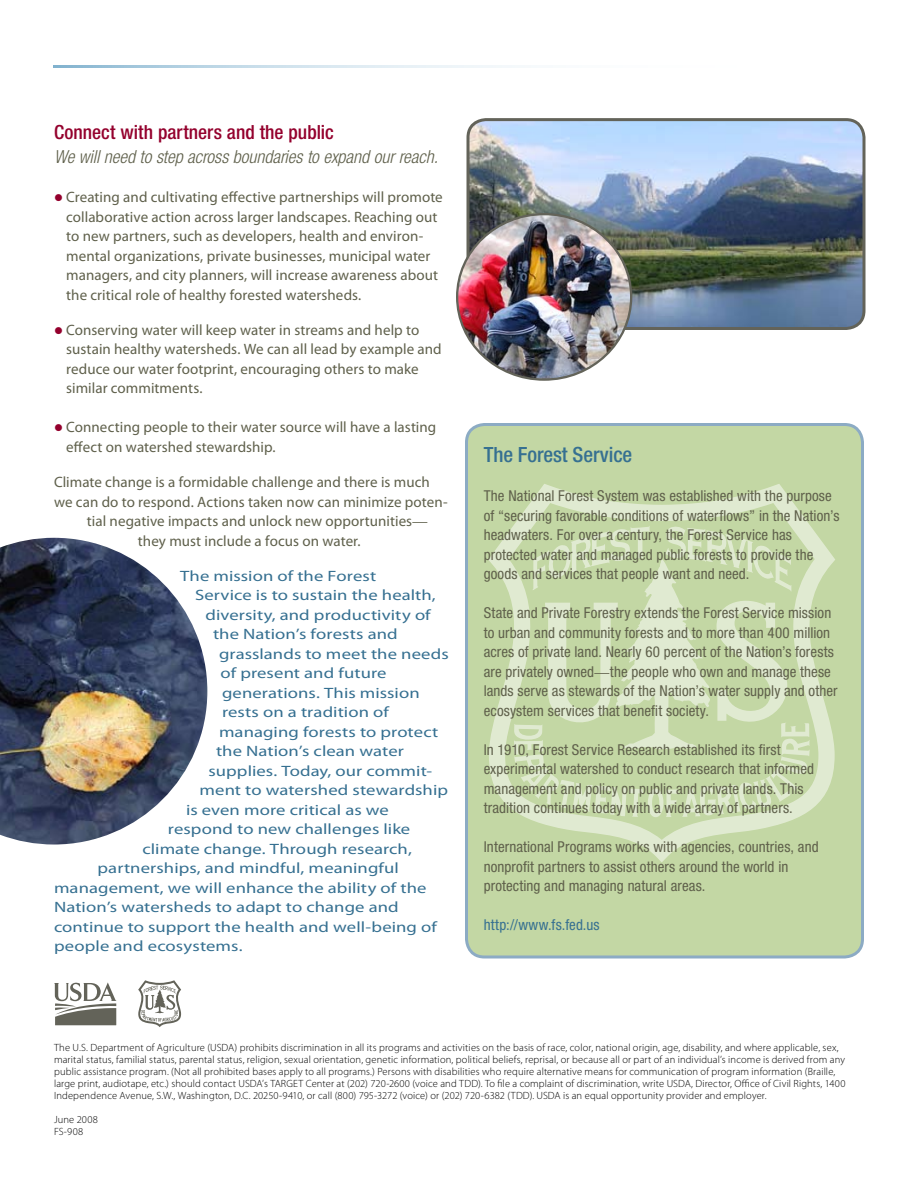
<style>
.page{position:relative;width:918px;height:1188px;background:#fff}
.page>*{position:absolute;margin:0;border:0;box-sizing:border-box;transform-origin:0 0}
.t1{font:500 condensed 21px "Helvetica Neue LT Std";letter-spacing:-.005em;color:#367091}
.t2{font:500 condensed 19.5px "Helvetica Neue LT Std";color:#94002d}
.t3{font:italic 300 condensed 18px "Helvetica Neue LT Std";color:#5f604b}
.t4{font:condensed 15px/19.5px "Helvetica Neue LT Std";letter-spacing:.005em;color:#5f604b}
.t5{font:15px/19.5px "Myriad Pro";letter-spacing:.005em;color:#5f604b}
.t6{font:15px "Myriad Pro";letter-spacing:.005em;color:#367091;scale:1.24 1}
.t7{font:condensed 15px "Helvetica Neue LT Std";letter-spacing:.01em;color:#367091}
.t8{font:300 10.5px/12px "Myriad Pro";letter-spacing:.015em;color:#000}
.s1{color:#94002d}
.s2{font-family:"Clearface"}
.s3{font-family:"Clearface";font-stretch:normal}
</style>
<div class="page">
<svg style="left:54px;top:66px;width:461px;height:1px"></svg>
<img style="left:0;top:538px;width:207px;height:307px">
<div style="left:466px;top:424px;width:396px;height:533px;background:#c3d7a4;border-radius:18px"></div>
<div style="left:465px;top:423px;width:399px;height:535px;border:3px solid #8cabc4;border-radius:18px"></div>
<svg style="left:488px;top:484px;width:347px;height:378px"></svg>
<svg style="left:514px;top:526px;width:296px;height:291px"></svg>
<img style="left:470px;top:122px;width:392px;height:204px">
<div style="left:466px;top:118px;width:400px;height:212px;border:3px solid #636359;border-radius:18px"></div>
<svg style="left:138px;top:980px;width:43px;height:47px"></svg>
<svg style="left:54px;top:982px;width:63px;height:43px"></svg>
<img style="left:457px;top:214px;width:174px;height:166px">
<h2 class="t2" style="left:54px;top:121px;width:281px">Connect with partners and the public</h2>
<p class="t3" style="left:54px;top:146px;width:386px">We will need to step across boundaries to expand our reach.</p>
<p class="t5" style="left:66px;top:187px;width:378px;text-indent:-12px"><span class="s1">●</span> Creating and cultivating effective partnerships will promote collaborative action across larger landscapes. Reaching out to new partners, such as developers, health and environ&shy;mental organizations, private businesses, municipal water managers, and city planners, will increase awareness about the critical role of healthy forested watersheds.</p>
<p class="t5" style="left:66px;top:320px;width:377px;text-indent:-12px"><span class="s1">●</span> Conserving water will keep water in streams and help to sustain healthy watersheds. We can all lead by example and reduce our water footprint, encouraging others to make similar commitments.</p>
<p class="t5" style="left:66px;top:417px;width:372px;text-indent:-12px"><span class="s1">●</span> Connecting people to their water source will have a lasting effect on watershed stewardship.</p>
<p class="t5" style="left:54px;top:472px;width:377px">Climate change is a formidable challenge and there is much</p>
<p class="t5" style="left:54px;top:492px;width:395px">we can do to respond. Actions taken now can minimize poten-</p>
<p class="t5" style="left:87px;top:511px;width:342px">tial negative impacts and unlock new opportunities<span class="s2">—</span></p>
<p class="t5" style="left:138px;top:531px;width:224px">they must include a focus on water.</p>
<p class="t6" style="left:180px;top:566px;width:160px">The mission of the Forest</p>
<p class="t6" style="left:195px;top:586px;width:196px">Service is to sustain the health,</p>
<p class="t6" style="left:205px;top:605px;width:183px">diversity, and productivity of</p>
<p class="t6" style="left:213px;top:625px;width:150px">the Nation’s forests and</p>
<p class="t6" style="left:219px;top:644px;width:187px">grasslands to meet the needs</p>
<p class="t6" style="left:221px;top:664px;width:135px">of present and future</p>
<p class="t6" style="left:222px;top:683px;width:161px">generations. This mission</p>
<p class="t6" style="left:222px;top:703px;width:136px">rests on a tradition of</p>
<p class="t6" style="left:219px;top:722px;width:178px">managing forests to protect</p>
<p class="t6" style="left:216px;top:742px;width:153px">the Nation’s clean water</p>
<p class="t6" style="left:209px;top:761px;width:182px">supplies. Today, our commit-</p>
<p class="t6" style="left:200px;top:781px;width:202px">ment to watershed stewardship</p>
<p class="t6" style="left:186px;top:800px;width:165px">is even more critical as we</p>
<p class="t6" style="left:168px;top:820px;width:197px">respond to new challenges like</p>
<p class="t6" style="left:143px;top:839px;width:219px">climate change. Through research,</p>
<p class="t6" style="left:98px;top:859px;width:245px">partnerships, and mindful, meaningful</p>
<p class="t6" style="left:54px;top:878px;width:302px">management, we will enhance the ability of the</p>
<p class="t6" style="left:54px;top:898px;width:279px">Nation’s watersheds to adapt to change and</p>
<p class="t6" style="left:54px;top:917px;width:310px">continue to support the health and well-being of</p>
<p class="t6" style="left:54px;top:937px;width:154px">people and ecosystems.</p>
<h1 class="t1" style="left:484px;top:442px;width:150px">The Forest Service</h1>
<p class="t4" style="left:484px;top:486px;width:357px">The National Forest System was established with the purpose of “securing favorable conditions of waterflows” in the Nation’s headwaters. For over a century, the Forest Service has protected water and managed public forests to provide the goods and services that people want and need.</p>
<p class="t4" style="left:484px;top:603px;width:355px">State and Private Forestry extends the Forest Service mission to urban and community forests and to more than 400 million acres of private land. Nearly 60 percent of the Nation’s forests are privately owned<span class="s3">—</span>the people who own and manage these lands serve as stewards of the Nation’s water supply and other ecosystem services that benefit society.</p>
<p class="t4" style="left:484px;top:739px;width:332px">In 1910, Forest Service Research established its first experimental watershed to conduct research that informed management and policy on public and private lands. This tradition continues today with a wide array of partners.</p>
<p class="t4" style="left:484px;top:837px;width:336px">International Programs works with agencies, countries, and nonprofit partners to assist others around the world in protecting and managing natural areas.</p>
<p class="t7" style="left:484px;top:916px;width:117px">http://www.fs.fed.us</p>
<p class="t8" style="left:54px;top:1041px;width:793px">The U.S. Department of Agriculture (USDA) prohibits discrimination in all its programs and activities on the basis of race, color, national origin, age, disability, and where applicable, sex, marital status, familial status, parental status, religion, sexual orientation, genetic information, political beliefs, reprisal, or because all or part of an individual’s income is derived from any public assistance program. (Not all prohibited bases apply to all programs.) Persons with disabilities who require alternative means for communication of program information (Braille, large print, audiotape, etc.) should contact USDA’s TARGET Center at (202) 720-2600 (voice and TDD). To file a complaint of discrimination, write USDA, Director, Office of Civil Rights, 1400<br>Independence Avenue, S.W., Washington, D.C. 20250-9410, or call (800) 795-3272 (voice) or (202) 720-6382 (TDD). USDA is an equal opportunity provider and employer.</p>
<p class="t8" style="left:54px;top:1114px;width:45px">June 2008<br>FS-908</p>
</div>
